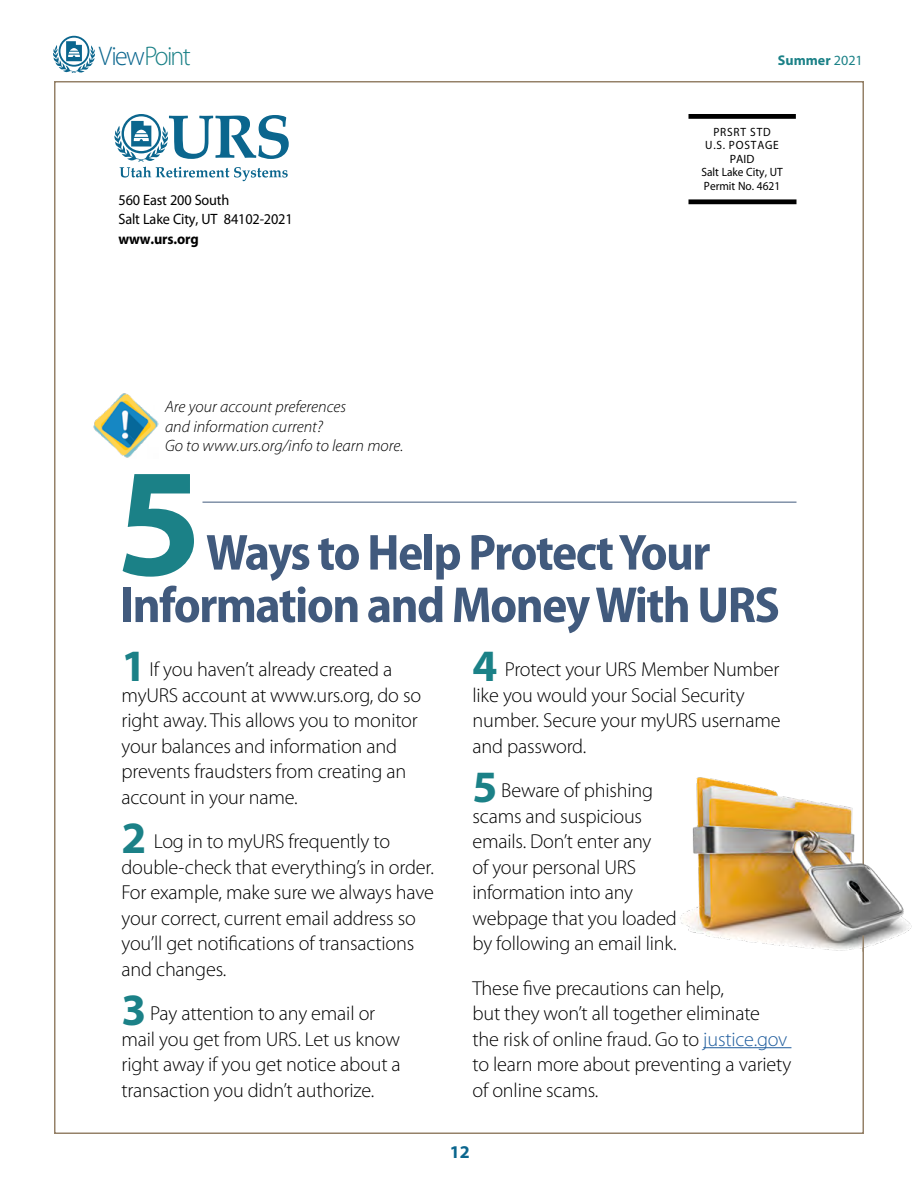
<style>
.page{position:relative;width:918px;height:1188px;background:#fff}
.page>*{position:absolute;margin:0;border:0;box-sizing:border-box;transform-origin:0 0}
.t1{font:700 155.25px "Myriad Pro";color:#1b8187}
.t2{font:700 semi-condensed 51px/52.5px "Myriad Pro";letter-spacing:-.03em;color:#415a7d;text-align:center}
.t3{font:700 45px "Myriad Pro";color:#1b8187}
.t4{font:300 27px "Myriad Pro";letter-spacing:-.06em;color:#1b8187;scale:.96 1}
.t5{font:300 20.25px/25.5px "Myriad Pro";letter-spacing:-.01em;color:#000}
.t6{font:700 18px "Myriad Pro";color:#0b668e}
.t7{font:italic 300 16.5px/19.5px "Myriad Pro";color:#000}
.t8{font:15px/19.5px "Myriad Pro";letter-spacing:-.01em;color:#000;scale:.95 1}
.t9{font:700 15px "Myriad Pro";letter-spacing:-.01em;color:#000;scale:.95 1}
.t10{font:700 14.1px "Myriad Pro";color:#1b8187}
.t11{font:12px/13.5px "Myriad Pro";color:#000;text-align:center;scale:.95 1}
.s1{color:#0b668e}
.s2{font-weight:400}
.s3{color:#215e9e}
</style>
<div class="page">
<div style="left:688px;top:199px;width:108px;height:5px;background:#000"></div>
<div style="left:688px;top:114px;width:108px;height:5px;background:#000"></div>
<svg style="left:114px;top:114px;width:175px;height:67px"></svg>
<svg style="left:53px;top:36px;width:42px;height:37px"></svg>
<hr style="left:703px;top:1047px;width:88px;height:1px;background:#215e9e">
<hr style="left:202px;top:502px;width:594px;height:1px;background:#415a7d">
<img style="left:93px;top:393px;width:66px;height:65px">
<img style="left:680px;top:770px;width:232px;height:188px">
<svg style="left:863px;top:935px;width:1px;height:17px"></svg>
<h3 class="t4" style="left:99px;top:39px;width:97px"><span class="s1">View</span>Point</h3>
<p class="t10" style="left:778px;top:51px;width:87px">Summer <span class="s2">2021</span></p>
<p class="t8" style="left:118px;top:190px;width:185px">560 East 200 South<br>Salt Lake City, UT 84102-2021</p>
<p class="t9" style="left:118px;top:229px;width:86px">www.urs.org</p>
<p class="t11" style="left:701px;top:125px;width:87px">PRSRT STD<br>U.S. POSTAGE<br>PAID<br>Salt Lake City, UT<br>Permit No. 4621</p>
<p class="t7" style="left:165px;top:397px;width:240px">Are your account preferences<br>and information current?<br>Go to www.urs.org/info to learn more.</p>
<h1 class="t1" style="left:116px;top:421px;width:88px">5</h1>
<h2 class="t2" style="left:120px;top:527px;width:661px">Ways to Help Protect Your<br>Information and Money With URS</h2>
<h3 class="t3" style="left:122px;top:636px;width:26px">1</h3>
<p class="t5" style="left:121px;top:657px;width:301px;text-indent:28px">If you haven’t already created a myURS account at www.urs.org, do so right away. This allows you to monitor your balances and information and prevents fraudsters from creating an account in your name.</p>
<h3 class="t3" style="left:122px;top:808px;width:26px">2</h3>
<p class="t5" style="left:121px;top:829px;width:314px;text-indent:32px">Log in to myURS frequently to double-check that everything’s in order.<br>For example, make sure we always have your correct, current email address so you’ll get notifications of transactions and changes.</p>
<h3 class="t3" style="left:122px;top:980px;width:26px">3</h3>
<p class="t5" style="left:122px;top:1001px;width:281px;text-indent:29px">Pay attention to any email or mail you get from URS. Let us know right away if you get notice about a transaction you didn’t authorize.</p>
<h3 class="t3" style="left:472px;top:636px;width:26px">4</h3>
<p class="t5" style="left:472px;top:657px;width:310px;text-indent:32px">Protect your URS Member Number like you would your Social Security number. Secure your myURS username and password.</p>
<h3 class="t3" style="left:472px;top:757px;width:26px">5</h3>
<p class="t5" style="left:473px;top:778px;width:206px;text-indent:29px">Beware of phishing scams and suspicious emails. Don’t enter any<br>of your personal URS information into any webpage that you loaded by following an email link.</p>
<p class="t5" style="left:473px;top:975px;width:320px">These five precautions can help,<br>but they won’t all together eliminate the risk of online fraud. Go to <span class="s3">justice.gov </span>to learn more about preventing a variety of online scams.</p>
<p class="t6" style="left:450px;top:1140px;width:21px">12</p>
</div>
